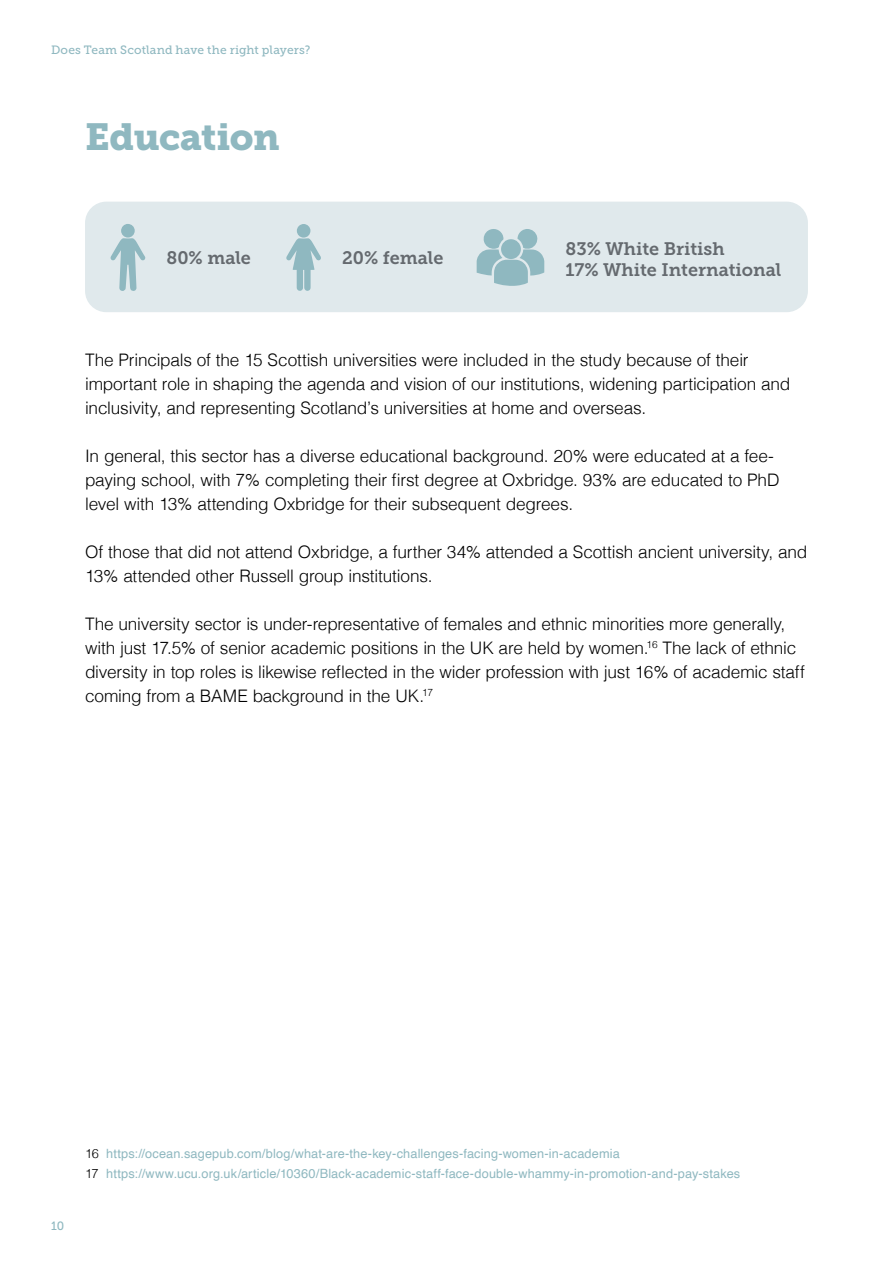
<style>
.page{position:relative;width:893px;height:1263px;background:#fff}
.page>*{position:absolute;margin:0;border:0;box-sizing:border-box;transform-origin:0 0}
.t1{font:37.5px "Museo Slab 900";letter-spacing:-.015em;color:#8fb8c0}
.t2{font:18px/21.6px "Museo Slab 700";color:#656a6f}
.t3{font:300 17.25px/24px "Helvetica";letter-spacing:-.01em;color:#000}
.t4{font:12.75px/19.5px "Helvetica";letter-spacing:.01em;color:#8fb8c0}
.t5{font:12px "Museo Slab 500";letter-spacing:.01em;color:#8fb8c0}
.s1{font-weight:300;color:#000}
</style>
<div class="page">
<div style="left:85px;top:202px;width:723px;height:110px;background:#e0e9ec;border-radius:21px"></div>
<svg style="left:110px;top:238px;width:36px;height:53px"></svg>
<div style="left:121px;top:224px;width:14px;height:14px;background:#8fb8c0;border-radius:50%"></div>
<svg style="left:286px;top:238px;width:35px;height:53px"></svg>
<div style="left:297px;top:224px;width:13px;height:14px;background:#8fb8c0;border-radius:50%"></div>
<svg style="left:477px;top:229px;width:67px;height:57px"></svg>
<p class="t5" style="left:51px;top:43px;width:261px">Does Team Scotland have the right players?</p>
<h1 class="t1" style="left:85px;top:115px;width:196px">Education</h1>
<p class="t2" style="left:167px;top:247px;width:86px">80% male</p>
<p class="t2" style="left:342px;top:247px;width:103px">20% female</p>
<p class="t2" style="left:566px;top:238px;width:217px">83% White British<br>17% White International</p>
<p class="t3" style="left:85px;top:347px;width:707px">The Principals of the 15 Scottish universities were included in the study because of their important role in shaping the agenda and vision of our institutions, widening participation and inclusivity, and representing Scotland’s universities at home and overseas.</p>
<p class="t3" style="left:85px;top:443px;width:696px">In general, this sector has a diverse educational background. 20% were educated at a fee&shy;paying school, with 7% completing their first degree at Oxbridge. 93% are educated to PhD level with 13% attending Oxbridge for their subsequent degrees.</p>
<p class="t3" style="left:85px;top:539px;width:724px">Of those that did not attend Oxbridge, a further 34% attended a Scottish ancient university, and<br>13% attended other Russell group institutions.</p>
<p class="t3" style="left:85px;top:611px;width:721px">The university sector is under-representative of females and ethnic minorities more generally, with just 17.5% of senior academic positions in the UK are held by women.<sup>16</sup> The lack of ethnic diversity in top roles is likewise reflected in the wider profession with just 16% of academic staff coming from a BAME background in the UK.<sup>17</sup></p>
<p class="t5" style="left:51px;top:1219px;width:15px">10</p>
<p class="t4" style="left:85px;top:1144px;width:657px"><span class="s1">16</span> https://ocean.sagepub.com/blog/what-are-the-key-challenges-facing-women-in-academia<br><span class="s1">17</span> https://www.ucu.org.uk/article/10360/Black-academic-staff-face-double-whammy-in-promotion-and-pay-stakes</p>
</div>
